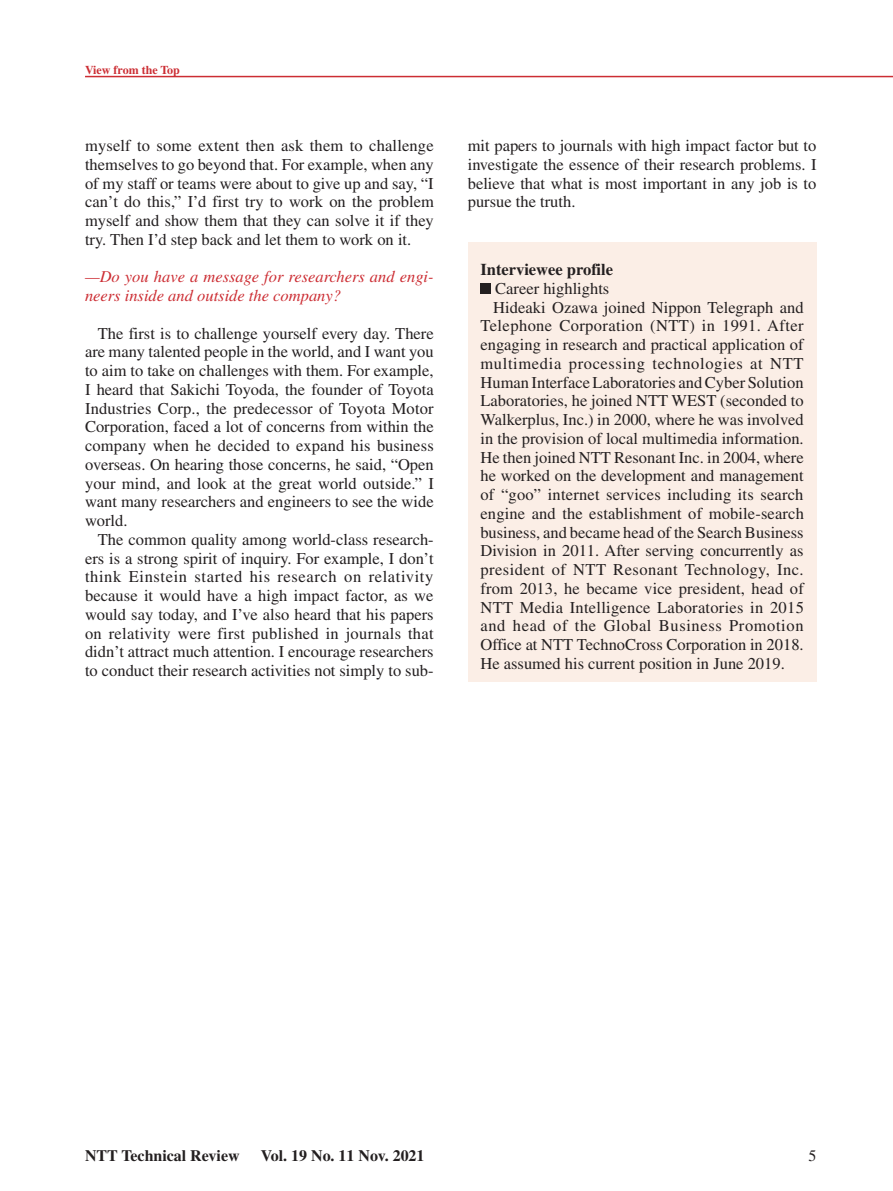
<style>
.page{position:relative;width:893px;height:1191px;background:#fff}
.page>*{position:absolute;margin:0;border:0;box-sizing:border-box;transform-origin:0 0}
.t1{font:16.5px/18.8px "Times";color:#231f20;text-align:justify}
.t2{font:italic 16.5px/18.8px "Times";color:#cc2d33}
.t3{font:16.5px "Times";letter-spacing:.025em;color:#231f20}
.t4{font:16.5px "Times";letter-spacing:.04em;color:#231f20}
.t5{font:16.5px "Times";letter-spacing:.03em;color:#231f20}
.t6{font:16.5px "Times";letter-spacing:.035em;color:#231f20}
.t7{font:700 16.5px "Times";color:#231f20}
.t8{font:700 15.9px "Times";color:#231f20}
.t9{font:15.9px "Times";color:#231f20}
.t10{font:700 12px "Times";color:#cc2d33}
</style>
<div class="page">
<hr style="left:85px;top:76px;width:808px;height:1px;background:#cc2d33">
<div style="left:468px;top:242px;width:348px;height:440px;background:#fbeee6"></div>
<div style="left:480px;top:283px;width:11px;height:11px;background:#231f20"></div>
<p class="t10" style="left:85px;top:63px;width:96px">View from the Top</p>
<p class="t1" style="left:85px;top:136px;width:350px">myself to some extent then ask them to challenge themselves to go beyond that. For example, when any of my staff or teams were about to give up and say, “I can’t do this,” I’d first try to work on the problem myself and show them that they can solve it if they try. Then I’d step back and let them to work on it.</p>
<p class="t2" style="left:85px;top:267px;width:350px">—Do you have a message for researchers and engi&shy;neers inside and outside the company?</p>
<p class="t1" style="left:85px;top:324px;width:350px;text-indent:13px">The first is to challenge yourself every day. There are many talented people in the world, and I want you to aim to take on challenges with them. For example, I heard that Sakichi Toyoda, the founder of Toyota Industries Corp., the predecessor of Toyota Motor Corporation, faced a lot of concerns from within the company when he decided to expand his business overseas. On hearing those concerns, he said, “Open your mind, and look at the great world outside.” I want many researchers and engineers to see the wide world.</p>
<p class="t1" style="left:85px;top:530px;width:350px;text-indent:13px">The common quality among world-class research&shy;ers is a strong spirit of inquiry. For example, I don’t think Einstein started his research on relativity because it would have a high impact factor, as we would say today, and I’ve also heard that his papers on relativity were first published in journals that didn’t attract much attention. I encourage researchers to conduct their research activities not simply to sub-</p>
<p class="t1" style="left:468px;top:136px;width:350px">mit papers to journals with high impact factor but to investigate the essence of their research problems. I believe that what is most important in any job is to pursue the truth.</p>
<p class="t7" style="left:480px;top:259px;width:134px">Interviewee profile</p>
<p class="t1" style="left:495px;top:279px;width:116px">Career highlights</p>
<p class="t1" style="left:493px;top:297px;width:312px">Hideaki Ozawa joined Nippon Telegraph and</p>
<p class="t3" style="left:480px;top:316px;width:325px">Telephone Corporation (NTT) in 1991. After</p>
<p class="t1" style="left:480px;top:335px;width:325px">engaging in research and practical application of</p>
<p class="t4" style="left:480px;top:354px;width:324px">multimedia processing technologies at NTT</p>
<p class="t1" style="left:480px;top:372px;width:325px">Human Interface Laboratories and Cyber Solution</p>
<p class="t1" style="left:480px;top:391px;width:325px">Laboratories, he joined NTT WEST (seconded to</p>
<p class="t1" style="left:480px;top:410px;width:325px">Walkerplus, Inc.) in 2000, where he was involved</p>
<p class="t1" style="left:480px;top:429px;width:325px">in the provision of local multimedia information.</p>
<p class="t1" style="left:480px;top:447px;width:325px">He then joined NTT Resonant Inc. in 2004, where</p>
<p class="t1" style="left:480px;top:466px;width:325px">he worked on the development and management</p>
<p class="t1" style="left:480px;top:485px;width:325px">of “goo” internet services including its search</p>
<p class="t1" style="left:480px;top:504px;width:325px">engine and the establishment of mobile-search</p>
<p class="t1" style="left:480px;top:522px;width:325px">business, and became head of the Search Business</p>
<p class="t1" style="left:480px;top:541px;width:325px">Division in 2011. After serving concurrently as</p>
<p class="t5" style="left:480px;top:560px;width:325px">president of NTT Resonant Technology, Inc.</p>
<p class="t1" style="left:480px;top:579px;width:325px">from 2013, he became vice president, head of</p>
<p class="t1" style="left:480px;top:597px;width:325px">NTT Media Intelligence Laboratories in 2015</p>
<p class="t6" style="left:480px;top:616px;width:325px">and head of the Global Business Promotion</p>
<p class="t1" style="left:480px;top:635px;width:325px">Office at NTT TechnoCross Corporation in 2018.</p>
<p class="t1" style="left:480px;top:654px;width:306px">He assumed his current position in June 2019.</p>
<p class="t8" style="left:85px;top:1146px;width:156px">NTT Technical Review</p>
<p class="t8" style="left:261px;top:1146px;width:165px">Vol. 19 No. 11 Nov. 2021</p>
<p class="t9" style="left:808px;top:1146px;width:9px">5</p>
</div>
